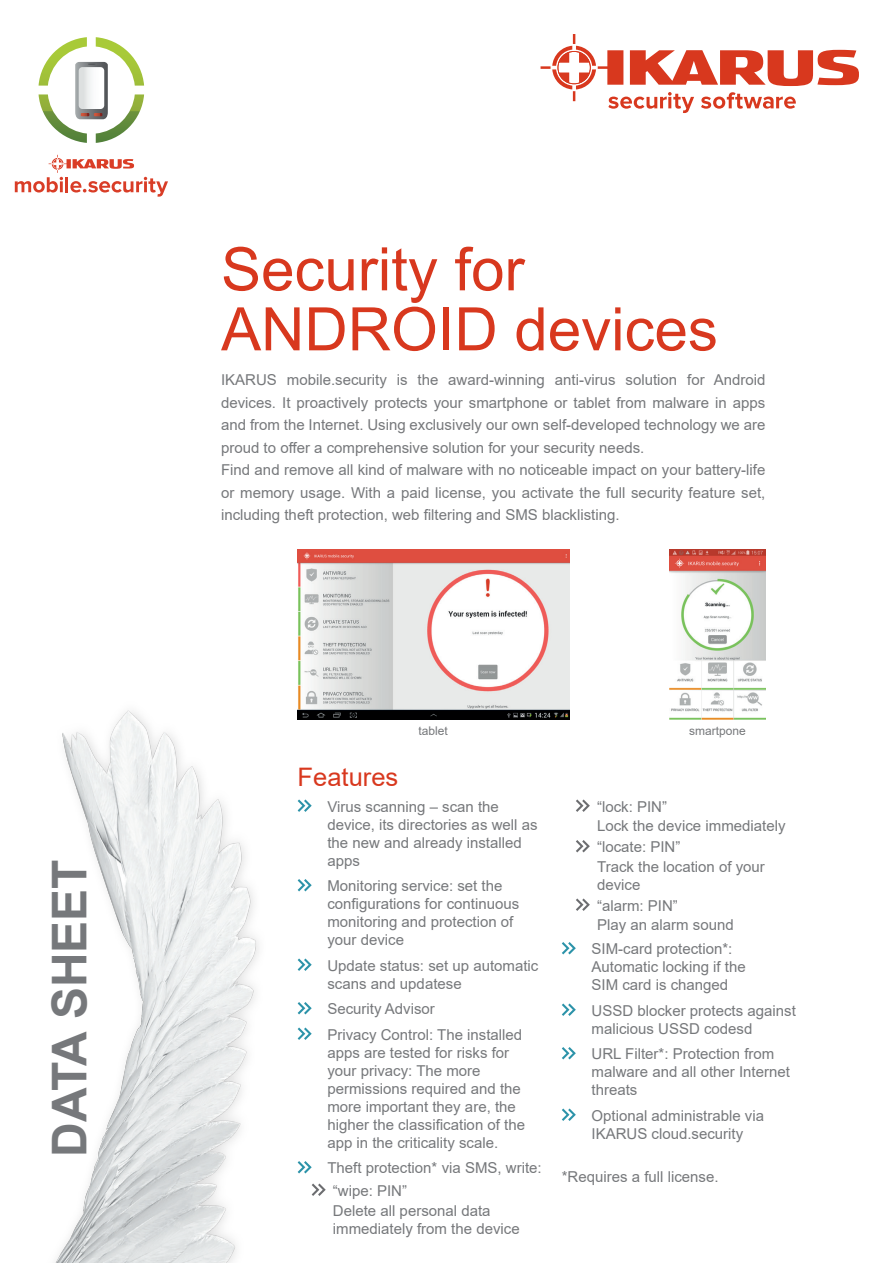
<style>
.page{position:relative;width:893px;height:1263px;background:#fff}
.page>*{position:absolute;margin:0;border:0;box-sizing:border-box;transform-origin:0 0}
.t1{font:60px/60px "Arial";color:#d8381e}
.t2{font:700 48px "Arial";color:#76787b}
.t3{font:25.5px "Arial";color:#d8381e}
.t4{font:15px/18px "Arial";color:#76787b}
.t5{font:12px "Arial";color:#76787b}
</style>
<div class="page">
<svg style="left:541px;top:34px;width:318px;height:79px"></svg>
<svg style="left:15px;top:155px;width:153px;height:42px"></svg>
<svg style="left:39px;top:37px;width:105px;height:106px"></svg>
<img style="left:55px;top:710px;width:204px;height:553px">
<svg style="left:298px;top:799px;width:14px;height:13px"></svg>
<svg style="left:298px;top:879px;width:14px;height:12px"></svg>
<svg style="left:298px;top:958px;width:14px;height:13px"></svg>
<svg style="left:298px;top:1002px;width:14px;height:12px"></svg>
<svg style="left:298px;top:1027px;width:14px;height:13px"></svg>
<svg style="left:298px;top:1161px;width:14px;height:12px"></svg>
<svg style="left:312px;top:1183px;width:14px;height:13px"></svg>
<svg style="left:576px;top:799px;width:14px;height:13px"></svg>
<svg style="left:576px;top:840px;width:14px;height:12px"></svg>
<svg style="left:576px;top:898px;width:14px;height:13px"></svg>
<svg style="left:562px;top:942px;width:14px;height:12px"></svg>
<svg style="left:562px;top:1003px;width:14px;height:13px"></svg>
<svg style="left:562px;top:1047px;width:14px;height:12px"></svg>
<svg style="left:562px;top:1108px;width:14px;height:13px"></svg>
<img style="left:670px;top:550px;width:95px;height:170px">
<img style="left:298px;top:550px;width:272px;height:170px">
<h2 class="t2" style="left:36px;top:1157px;width:299px;rotate:-90deg">DATA SHEET</h2>
<h1 class="t1" style="left:221px;top:239px;width:498px">Security for<br>ANDROID devices</h1>
<p class="t4" style="left:221px;top:368px;width:546px;line-height:22.5px">IKARUS mobile.security is the award-winning anti-virus solution for Android devices. It proactively protects your smartphone or tablet from malware in apps and from the Internet. Using exclusively our own self-developed technology we are proud to offer a comprehensive solution for your security needs.<br>Find and remove all kind of malware with no noticeable impact on your battery-life or memory usage. With a paid license, you activate the full security feature set, including theft protection, web filtering and SMS blacklisting.</p>
<h3 class="t3" style="left:298px;top:760px;width:102px">Features</h3>
<p class="t5" style="left:419px;top:722px;width:31px">tablet</p>
<p class="t5" style="left:689px;top:722px;width:58px">smartpone</p>
<p class="t4" style="left:327px;top:797px;width:212px">Virus scanning – scan the device, its directories as well as the new and already installed apps</p>
<p class="t4" style="left:327px;top:877px;width:193px">Monitoring service: set the configurations for continuous monitoring and protection of your device</p>
<p class="t4" style="left:327px;top:956px;width:212px">Update status: set up automatic scans and updatese</p>
<p class="t4" style="left:327px;top:996px;width:196px;line-height:25.5px">Security Advisor<br>Privacy Control: The installed</p>
<p class="t4" style="left:327px;top:1043px;width:199px">apps are tested for risks for your privacy: The more permissions required and the more important they are, the higher the classification of the app in the criticality scale.</p>
<p class="t4" style="left:333px;top:1157px;width:210px;line-height:22.5px;text-indent:-6px">Theft protection* via SMS, write: “wipe: PIN”</p>
<p class="t4" style="left:333px;top:1201px;width:188px">Delete all personal data immediately from the device</p>
<p class="t4" style="left:597px;top:797px;width:190px;line-height:19.5px">“lock: PIN”<br>Lock the device immediately</p>
<p class="t4" style="left:597px;top:837px;width:169px;line-height:19.5px">“locate: PIN”<br>Track the location of your</p>
<p class="t4" style="left:597px;top:874px;width:82px;line-height:21px">device “alarm: PIN”</p>
<p class="t4" style="left:592px;top:913px;width:144px;line-height:24px;text-align:center">Play an alarm sound<br>SIM-card protection*:</p>
<p class="t4" style="left:592px;top:958px;width:156px">Automatic locking if the<br>SIM card is changed</p>
<p class="t4" style="left:592px;top:1001px;width:206px">USSD blocker protects against malicious USSD codesd</p>
<p class="t4" style="left:592px;top:1045px;width:200px">URL Filter*: Protection from malware and all other Internet threats</p>
<p class="t4" style="left:592px;top:1106px;width:174px">Optional administrable via<br>IKARUS cloud.security</p>
<p class="t4" style="left:562px;top:1168px;width:158px">*Requires a full license.</p>
</div>
